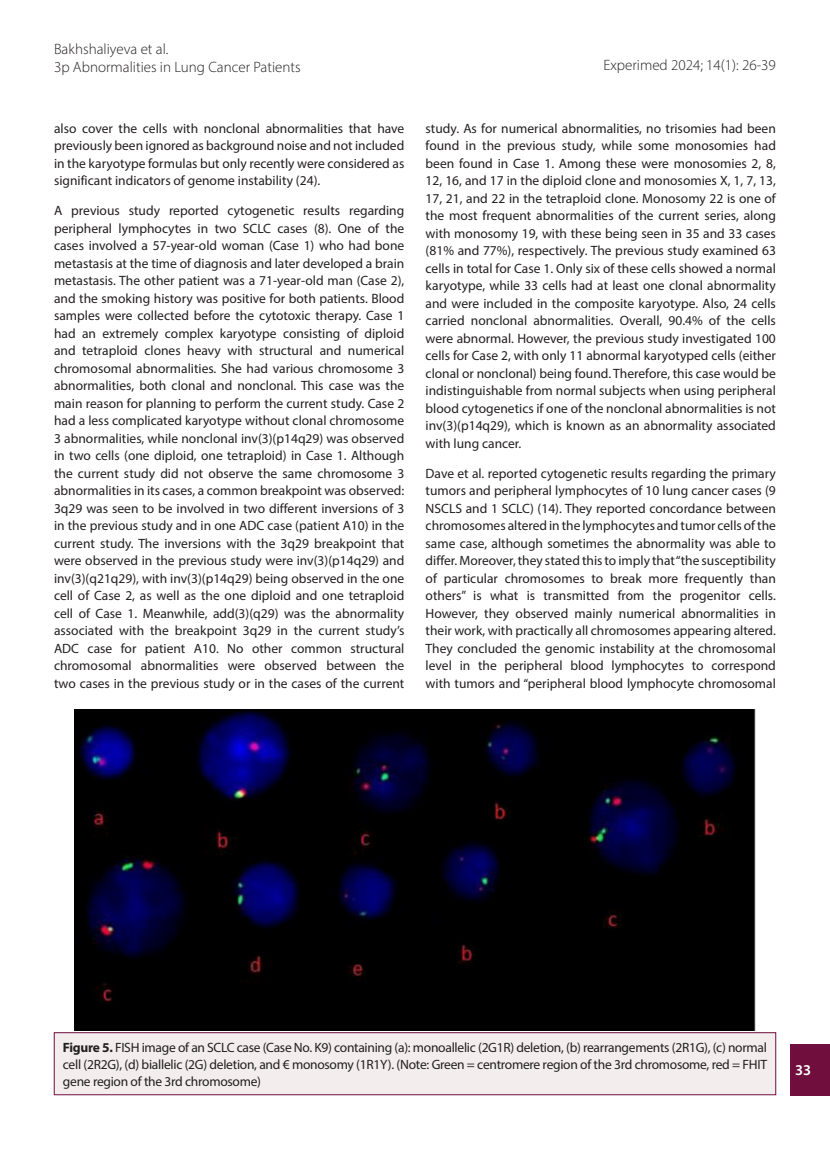
<style>
.page{position:relative;width:830px;height:1149px;background:#fff}
.page>*{position:absolute;margin:0;border:0;box-sizing:border-box;transform-origin:0 0}
.t1{font:300 15px/18px "Myriad Pro";color:#231f20}
.t2{font:600 15px "Myriad Pro";color:#fff}
.Metin{font:13.5px/17.5px "Myriad Pro";color:#231f20;text-align:justify}
.Figure{font:13.5px/17.2px "Myriad Pro";letter-spacing:-.02em;color:#231f20;text-align:justify}
.s1{font-weight:700}
</style>
<div class="page">
<div style="left:790px;top:1043px;width:39px;height:52px;background:#700f3d"></div>
<img style="left:74px;top:709px;width:681px;height:320px">
<div style="left:54px;top:1032px;width:721px;height:62px;background:#f3eded"></div>
<div style="left:54px;top:1032px;width:721px;height:62px;border:1px solid #700f3d"></div>
<p class="t1" style="left:54px;top:40px;width:248px">Bakhshaliyeva et al.<br>3p Abnormalities in Lung Cancer Patients</p>
<p class="Metin" style="left:54px;top:119px;width:351px">also cover the cells with nonclonal abnormalities that have previously been ignored as background noise and not included in the karyotype formulas but only recently were considered as significant indicators of genome instability (24).</p>
<p class="Metin" style="left:54px;top:202px;width:352px">A previous study reported cytogenetic results regarding peripheral lymphocytes in two SCLC cases (8). One of the cases involved a 57-year-old woman (Case 1) who had bone metastasis at the time of diagnosis and later developed a brain metastasis. The other patient was a 71-year-old man (Case 2), and the smoking history was positive for both patients. Blood samples were collected before the cytotoxic therapy. Case 1 had an extremely complex karyotype consisting of diploid and tetraploid clones heavy with structural and numerical chromosomal abnormalities. She had various chromosome 3 abnormalities, both clonal and nonclonal. This case was the main reason for planning to perform the current study. Case 2 had a less complicated karyotype without clonal chromosome 3 abnormalities, while nonclonal inv(3)(p14q29) was observed in two cells (one diploid, one tetraploid) in Case 1. Although the current study did not observe the same chromosome 3 abnormalities in its cases, a common breakpoint was observed:<br>3q29 was seen to be involved in two different inversions of 3 in the previous study and in one ADC case (patient A10) in the current study. The inversions with the 3q29 breakpoint that were observed in the previous study were inv(3)(p14q29) and inv(3)(q21q29), with inv(3)(p14q29) being observed in the one cell of Case 2, as well as the one diploid and one tetraploid cell of Case 1. Meanwhile, add(3)(q29) was the abnormality associated with the breakpoint 3q29 in the current study’s ADC case for patient A10. No other common structural chromosomal abnormalities were observed between the two cases in the previous study or in the cases of the current</p>
<p class="t1" style="left:603px;top:55px;width:174px">Experimed 2024; 14(1): 26-39</p>
<p class="Metin" style="left:425px;top:119px;width:351px">study. As for numerical abnormalities, no trisomies had been found in the previous study, while some monosomies had been found in Case 1. Among these were monosomies 2, 8, 12, 16, and 17 in the diploid clone and monosomies X, 1, 7, 13, 17, 21, and 22 in the tetraploid clone. Monosomy 22 is one of the most frequent abnormalities of the current series, along with monosomy 19, with these being seen in 35 and 33 cases (81% and 77%), respectively. The previous study examined 63 cells in total for Case 1. Only six of these cells showed a normal karyotype, while 33 cells had at least one clonal abnormality and were included in the composite karyotype. Also, 24 cells carried nonclonal abnormalities. Overall, 90.4% of the cells were abnormal. However, the previous study investigated 100 cells for Case 2, with only 11 abnormal karyotyped cells (either clonal or nonclonal) being found. Therefore, this case would be indistinguishable from normal subjects when using peripheral blood cytogenetics if one of the nonclonal abnormalities is not inv(3)(p14q29), which is known as an abnormality associated with lung cancer.</p>
<p class="Metin" style="left:425px;top:464px;width:351px">Dave et al. reported cytogenetic results regarding the primary tumors and peripheral lymphocytes of 10 lung cancer cases (9<br>NSCLS and 1 SCLC) (14). They reported concordance between chromosomes altered in the lymphocytes and tumor cells of the same case, although sometimes the abnormality was able to differ. Moreover, they stated this to imply that “the susceptibility of particular chromosomes to break more frequently than others” is what is transmitted from the progenitor cells.<br>However, they observed mainly numerical abnormalities in their work, with practically all chromosomes appearing altered.<br>They concluded the genomic instability at the chromosomal level in the peripheral blood lymphocytes to correspond with tumors and “peripheral blood lymphocyte chromosomal</p>
<p class="Figure" style="left:63px;top:1037px;width:705px"><span class="s1">Figure 5.</span> FISH image of an SCLC case (Case No. K9) containing (a): monoallelic (2G1R) deletion, (b) rearrangements (2R1G), (c) normal cell (2R2G), (d) biallelic (2G) deletion, and € monosomy (1R1Y). (Note: Green = centromere region of the 3rd chromosome, red = FHIT gene region of the 3rd chromosome)</p>
<p class="t2" style="left:794px;top:1060px;width:18px">33</p>
</div>
